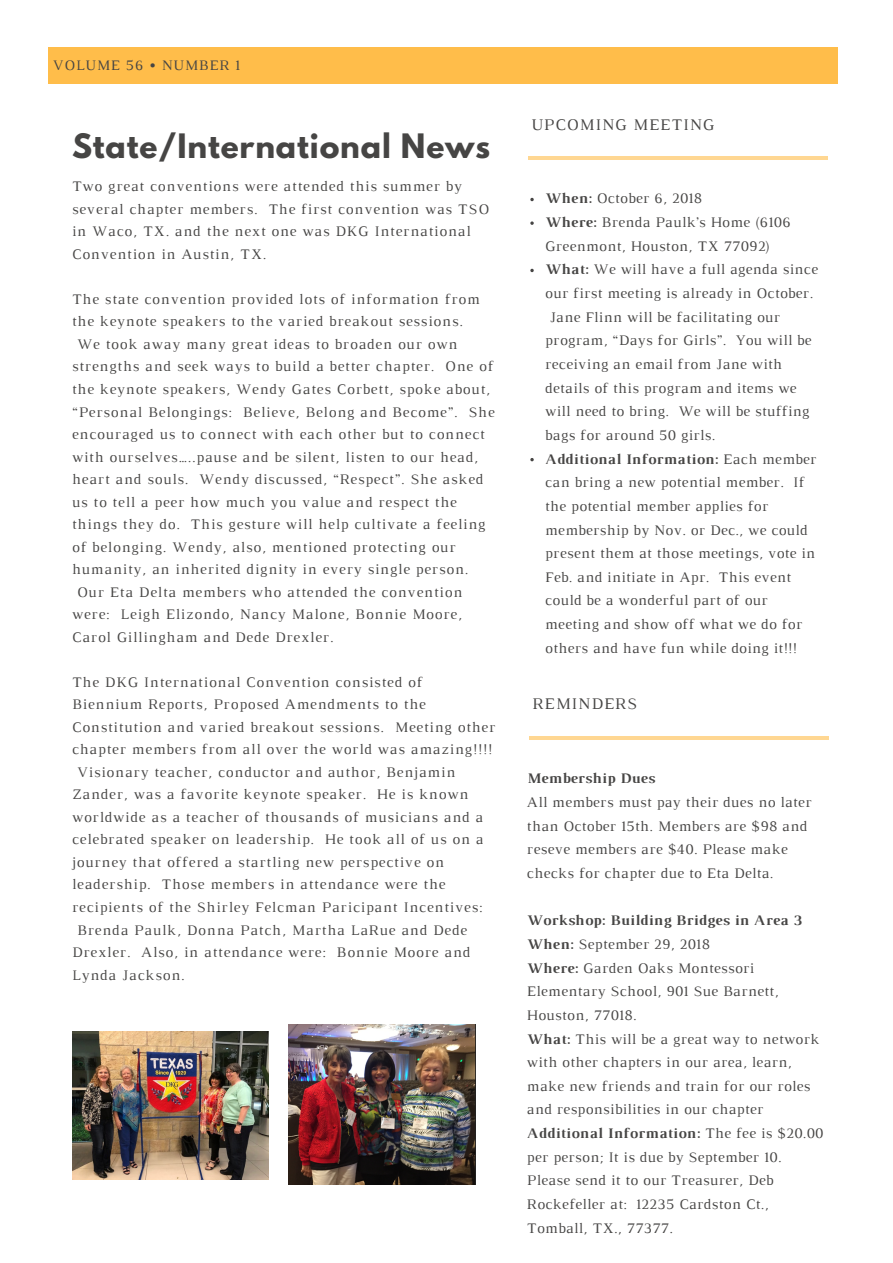
<style>
.page{position:relative;width:893px;height:1263px;background:#fff}
.page>*{position:absolute;margin:0;border:0;box-sizing:border-box;transform-origin:0 0}
.t1{font:700 29.85px "League Spartan";letter-spacing:.03em;color:#464544}
.t2{font:16.5px "Luthier";letter-spacing:.06em;color:#464544}
.t3{font:14.85px/22.5px "Luthier";letter-spacing:.06em;color:#464544}
.t4{font:14.85px/23.7px "Luthier";letter-spacing:.03em;color:#464544}
.t5{font:700 14.85px "Luthier";letter-spacing:.03em;color:#464544}
.s1{font-weight:700}
.s2{font-weight:400}
</style>
<div class="page">
<div style="left:49px;top:47px;width:789px;height:36px;background:#ffbd4a"></div>
<svg style="left:530px;top:198px;width:4px;height:3px"></svg>
<svg style="left:530px;top:221px;width:4px;height:4px"></svg>
<svg style="left:530px;top:269px;width:4px;height:3px"></svg>
<svg style="left:530px;top:458px;width:4px;height:3px"></svg>
<hr style="left:528px;top:157px;width:300px;height:3px;background:#ffbd4a">
<hr style="left:529px;top:736px;width:300px;height:4px;background:#ffd792">
<img style="left:288px;top:1025px;width:187px;height:159px">
<img style="left:72px;top:1031px;width:196px;height:148px">
<p class="t3" style="left:53px;top:55px;width:189px">VOLUME 56 • NUMBER 1</p>
<h1 class="t1" style="left:72px;top:131px;width:420px">State/International News</h1>
<p class="t3" style="left:72px;top:176px;width:418px">Two great conventions were attended this summer by several chapter members. The first convention was TSO in Waco, TX. and the next one was DKG International Convention in Austin, TX.</p>
<p class="t3" style="left:72px;top:289px;width:409px">The state convention provided lots of information from</p>
<p class="t3" style="left:72px;top:311px;width:392px">the keynote speakers to the varied breakout sessions.</p>
<p class="t3" style="left:77px;top:334px;width:382px">We took away many great ideas to broaden our own</p>
<p class="t3" style="left:72px;top:356px;width:423px">strengths and seek ways to build a better chapter. One of</p>
<p class="t3" style="left:72px;top:379px;width:419px">the keynote speakers, Wendy Gates Corbett, spoke about,</p>
<p class="t3" style="left:72px;top:401px;width:424px">“Personal Belongings: Believe, Belong and Become”. She</p>
<p class="t3" style="left:72px;top:424px;width:414px">encouraged us to connect with each other but to connect</p>
<p class="t3" style="left:72px;top:447px;width:408px">with ourselves…..pause and be silent, listen to our head,</p>
<p class="t3" style="left:72px;top:469px;width:413px">heart and souls. Wendy discussed, “Respect”. She asked</p>
<p class="t3" style="left:72px;top:492px;width:386px">us to tell a peer how much you value and respect the</p>
<p class="t3" style="left:72px;top:514px;width:415px">things they do. This gesture will help cultivate a feeling</p>
<p class="t3" style="left:72px;top:537px;width:385px">of belonging. Wendy, also, mentioned protecting our</p>
<p class="t3" style="left:72px;top:559px;width:398px">humanity, an inherited dignity in every single person.</p>
<p class="t3" style="left:77px;top:582px;width:387px">Our Eta Delta members who attended the convention</p>
<p class="t3" style="left:72px;top:604px;width:391px">were: Leigh Elizondo, Nancy Malone, Bonnie Moore,</p>
<p class="t3" style="left:72px;top:627px;width:263px">Carol Gillingham and Dede Drexler.</p>
<p class="t3" style="left:72px;top:672px;width:352px">The DKG International Convention consisted of</p>
<p class="t3" style="left:72px;top:694px;width:355px">Biennium Reports, Proposed Amendments to the</p>
<p class="t3" style="left:72px;top:717px;width:425px">Constitution and varied breakout sessions. Meeting other</p>
<p class="t3" style="left:72px;top:739px;width:422px">chapter members from all over the world was amazing!!!!</p>
<p class="t3" style="left:77px;top:762px;width:380px">Visionary teacher, conductor and author, Benjamin</p>
<p class="t3" style="left:72px;top:784px;width:398px">Zander, was a favorite keynote speaker. He is known</p>
<p class="t3" style="left:72px;top:807px;width:413px">worldwide as a teacher of thousands of musicians and a</p>
<p class="t3" style="left:72px;top:829px;width:413px">celebrated speaker on leadership. He took all of us on a</p>
<p class="t3" style="left:72px;top:852px;width:374px">journey that offered a startling new perspective on</p>
<p class="t3" style="left:72px;top:874px;width:375px">leadership. Those members in attendance were the</p>
<p class="t3" style="left:72px;top:897px;width:412px">recipients of the Shirley Felcman Paricipant Incentives:</p>
<p class="t3" style="left:77px;top:919px;width:392px">Brenda Paulk, Donna Patch, Martha LaRue and Dede</p>
<p class="t3" style="left:72px;top:942px;width:400px">Drexler. Also, in attendance were: Bonnie Moore and</p>
<p class="t3" style="left:72px;top:964px;width:114px">Lynda Jackson.</p>
<p class="t2" style="left:531px;top:118px;width:184px">UPCOMING MEETING</p>
<p class="t4" style="left:545px;top:188px;width:158px"><span class="s1">When:</span> October 6, 2018</p>
<p class="t4" style="left:545px;top:212px;width:247px"><span class="s1">Where:</span> Brenda Paulk’s Home (6106</p>
<p class="t4" style="left:545px;top:235px;width:227px">Greenmont, Houston, TX 77092)</p>
<p class="t4" style="left:545px;top:259px;width:274px"><span class="s1">What:</span> We will have a full agenda since</p>
<p class="t4" style="left:545px;top:282px;width:269px">our first meeting is already in October.</p>
<p class="t4" style="left:550px;top:306px;width:232px">Jane Flinn will be facilitating our</p>
<p class="t4" style="left:545px;top:330px;width:268px">program, “Days for Girls”. You will be</p>
<p class="t4" style="left:545px;top:353px;width:238px">receiving an email from Jane with</p>
<p class="t4" style="left:545px;top:377px;width:253px">details of this program and items we</p>
<p class="t4" style="left:545px;top:401px;width:266px">will need to bring. We will be stuffing</p>
<p class="t4" style="left:545px;top:424px;width:171px">bags for around 50 girls.</p>
<p class="t5" style="left:545px;top:453px;width:273px">Additional Information: <span class="s2">Each member</span></p>
<p class="t4" style="left:545px;top:472px;width:261px">can bring a new potential member. If</p>
<p class="t4" style="left:545px;top:495px;width:225px">the potential member applies for</p>
<p class="t4" style="left:545px;top:519px;width:264px">membership by Nov. or Dec., we could</p>
<p class="t4" style="left:545px;top:543px;width:271px">present them at those meetings, vote in</p>
<p class="t4" style="left:545px;top:566px;width:247px">Feb. and initiate in Apr. This event</p>
<p class="t4" style="left:545px;top:590px;width:224px">could be a wonderful part of our</p>
<p class="t4" style="left:545px;top:613px;width:259px">meeting and show off what we do for</p>
<p class="t4" style="left:545px;top:637px;width:253px">others and have fun while doing it!!!</p>
<p class="t2" style="left:533px;top:698px;width:106px">REMINDERS</p>
<p class="t5" style="left:527px;top:773px;width:129px">Membership Dues</p>
<p class="t4" style="left:527px;top:791px;width:286px">All members must pay their dues no later than October 15th. Members are $98 and reseve members are $40. Please make checks for chapter due to Eta Delta.</p>
<p class="t4" style="left:527px;top:910px;width:298px"><span class="s1">Workshop: Building Bridges in Area 3<br>When:</span> September 29, 2018<br><span class="s1">Where:</span> Garden Oaks Montessori Elementary School, 901 Sue Barnett, Houston, 77018.<br><span class="s1">What:</span> This will be a great way to network with other chapters in our area, learn, make new friends and train for our roles and responsibilities in our chapter <span class="s1">Additional Information:</span> The fee is $20.00 per person; It is due by September 10.<br>Please send it to our Treasurer, Deb Rockefeller at: 12235 Cardston Ct., Tomball, TX., 77377.</p>
</div>
